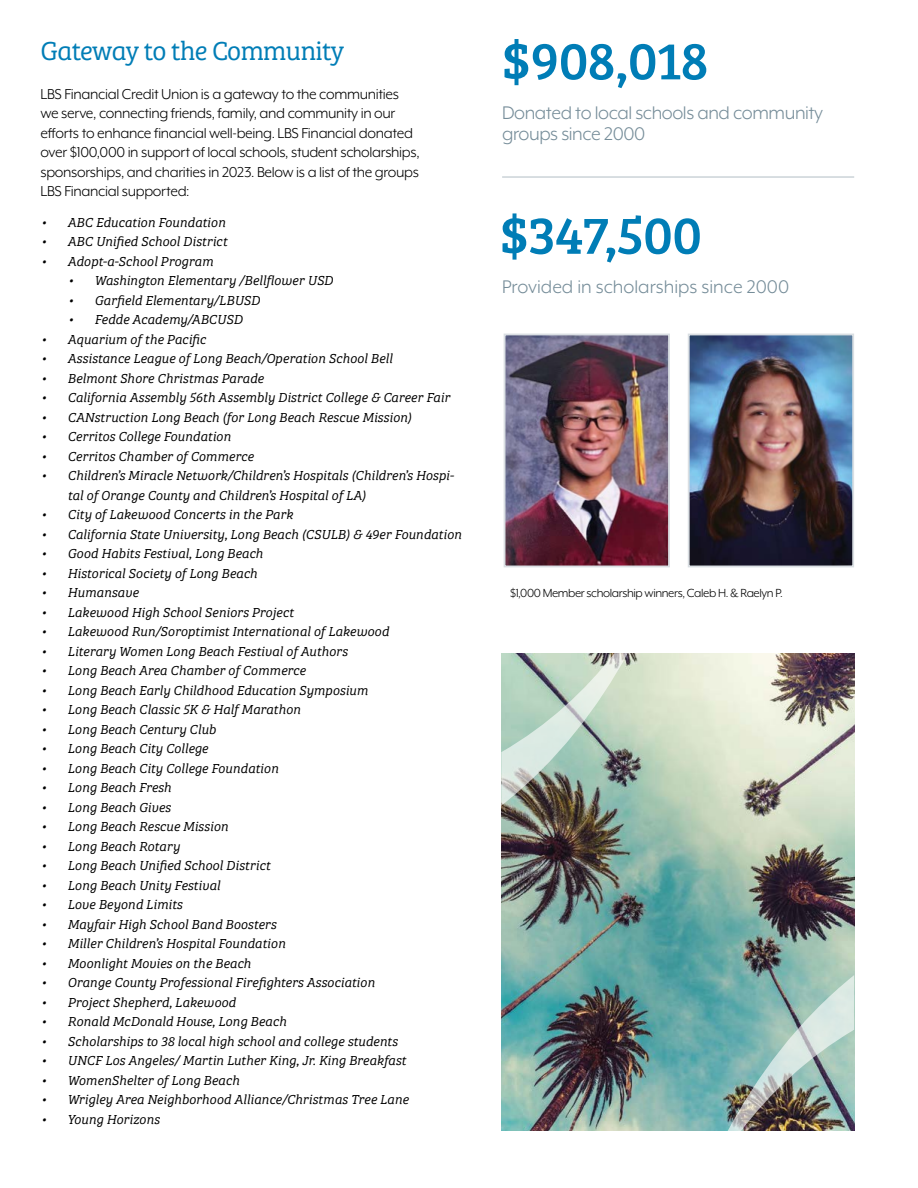
<style>
.page{position:relative;width:918px;height:1188px;background:#fff}
.page>*{position:absolute;margin:0;border:0;box-sizing:border-box;transform-origin:0 0}
.t1{font:54px "Bree Serif";color:#007db6}
.t2{font:27px "Bree Serif Lt";letter-spacing:-.025em;color:#007db6}
.t3{font:21px/21px "Mr Eaves XL Mod OT";letter-spacing:-.02em;color:#768d99}
.t4{font:21px "Mr Eaves XL Mod OT";color:#768d99}
.t5{font:16.5px/19.5px "Mr Eaves XL Mod OT";letter-spacing:-.02em;color:#000}
.t6{font:italic 13.5px/19.5px "Bree Serif Lt";color:#000}
.t7{font:13.5px "Mr Eaves XL Mod OT";letter-spacing:-.03em;color:#000}
</style>
<div class="page">
<img style="left:507px;top:337px;width:160px;height:227px">
<div style="left:504px;top:334px;width:166px;height:233px;border:2px solid #dadfe3"></div>
<img style="left:691px;top:337px;width:160px;height:227px">
<div style="left:688px;top:334px;width:166px;height:233px;border:2px solid #dadfe3"></div>
<hr style="left:502px;top:176px;width:352px;height:2px;background:#cbd3d8">
<img style="left:501px;top:653px;width:353px;height:478px">
<img style="left:501px;top:653px;width:127px;height:153px">
<img style="left:728px;top:975px;width:126px;height:156px">
<h2 class="t2" style="left:40px;top:31px;width:305px">Gateway to the Community</h2>
<p class="t5" style="left:40px;top:84px;width:381px">LBS Financial Credit Union is a gateway to the communities we serve, connecting friends, family, and community in our efforts to enhance financial well-being. LBS Financial donated over $100,000 in support of local schools, student scholarships, sponsorships, and charities in 2023. Below is a list of the groups LBS Financial supported:</p>
<p class="t6" style="left:40px;top:212px;width:186px">• ABC Education Foundation</p>
<p class="t6" style="left:40px;top:231px;width:188px">• ABC Unified School District</p>
<p class="t6" style="left:40px;top:251px;width:174px">• Adopt-a-School Program</p>
<p class="t6" style="left:68px;top:270px;width:267px">• Washington Elementary /Bellflower USD</p>
<p class="t6" style="left:68px;top:290px;width:194px">• Garfield Elementary/LBUSD</p>
<p class="t6" style="left:68px;top:309px;width:177px">• Fedde Academy/ABCUSD</p>
<p class="t6" style="left:40px;top:329px;width:167px">• Aquarium of the Pacific</p>
<p class="t6" style="left:40px;top:348px;width:354px">• Assistance League of Long Beach/Operation School Bell</p>
<p class="t6" style="left:40px;top:368px;width:225px">• Belmont Shore Christmas Parade</p>
<p class="t6" style="left:40px;top:387px;width:411px">• California Assembly 56th Assembly District College &amp; Career Fair</p>
<p class="t6" style="left:40px;top:407px;width:373px">• CANstruction Long Beach (for Long Beach Rescue Mission)</p>
<p class="t6" style="left:40px;top:426px;width:192px">• Cerritos College Foundation</p>
<p class="t6" style="left:40px;top:446px;width:215px">• Cerritos Chamber of Commerce</p>
<p class="t6" style="left:68px;top:465px;width:388px;text-indent:-27px">• Children’s Miracle Network/Children’s Hospitals (Children’s Hospi&shy;tal of Orange County and Children’s Hospital of LA)</p>
<p class="t6" style="left:40px;top:504px;width:254px">• City of Lakewood Concerts in the Park</p>
<p class="t6" style="left:40px;top:524px;width:423px">• California State University, Long Beach (CSULB) &amp; 49er Foundation</p>
<p class="t6" style="left:40px;top:543px;width:224px">• Good Habits Festival, Long Beach</p>
<p class="t6" style="left:40px;top:563px;width:218px">• Historical Society of Long Beach</p>
<p class="t6" style="left:40px;top:582px;width:100px">• Humansave</p>
<p class="t6" style="left:40px;top:602px;width:255px">• Lakewood High School Seniors Project</p>
<p class="t6" style="left:40px;top:621px;width:350px">• Lakewood Run/Soroptimist International of Lakewood</p>
<p class="t6" style="left:40px;top:641px;width:309px">• Literary Women Long Beach Festival of Authors</p>
<p class="t6" style="left:40px;top:660px;width:267px">• Long Beach Area Chamber of Commerce</p>
<p class="t6" style="left:40px;top:679px;width:329px">• Long Beach Early Childhood Education Symposium</p>
<p class="t6" style="left:40px;top:699px;width:262px">• Long Beach Classic 5K &amp; Half Marathon</p>
<p class="t6" style="left:40px;top:718px;width:177px">• Long Beach Century Club</p>
<p class="t6" style="left:40px;top:738px;width:169px">• Long Beach City College</p>
<p class="t6" style="left:40px;top:757px;width:240px">• Long Beach City College Foundation</p>
<p class="t6" style="left:40px;top:777px;width:132px">• Long Beach Fresh</p>
<p class="t6" style="left:40px;top:796px;width:132px">• Long Beach Gives</p>
<p class="t6" style="left:40px;top:816px;width:189px">• Long Beach Rescue Mission</p>
<p class="t6" style="left:40px;top:835px;width:141px">• Long Beach Rotary</p>
<p class="t6" style="left:40px;top:855px;width:231px">• Long Beach Unified School District</p>
<p class="t6" style="left:40px;top:874px;width:181px">• Long Beach Unity Festival</p>
<p class="t6" style="left:40px;top:894px;width:144px">• Love Beyond Limits</p>
<p class="t6" style="left:40px;top:913px;width:237px">• Mayfair High School Band Boosters</p>
<p class="t6" style="left:40px;top:933px;width:246px">• Miller Children’s Hospital Foundation</p>
<p class="t6" style="left:40px;top:952px;width:212px">• Moonlight Movies on the Beach</p>
<p class="t6" style="left:40px;top:972px;width:336px">• Orange County Professional Firefighters Association</p>
<p class="t6" style="left:40px;top:991px;width:197px">• Project Shepherd, Lakewood</p>
<p class="t6" style="left:40px;top:1011px;width:247px">• Ronald McDonald House, Long Beach</p>
<p class="t6" style="left:40px;top:1030px;width:359px">• Scholarships to 38 local high school and college students</p>
<p class="t6" style="left:40px;top:1050px;width:367px">• UNCF Los Angeles/ Martin Luther King, Jr. King Breakfast</p>
<p class="t6" style="left:40px;top:1069px;width:200px">• WomenShelter of Long Beach</p>
<p class="t6" style="left:40px;top:1089px;width:370px">• Wrigley Area Neighborhood Alliance/Christmas Tree Lane</p>
<p class="t6" style="left:40px;top:1108px;width:121px">• Young Horizons</p>
<p class="t1" style="left:502px;top:20px;width:207px">$908,018</p>
<p class="t3" style="left:502px;top:102px;width:322px">Donated to local schools and community groups since 2000</p>
<p class="t1" style="left:500px;top:195px;width:203px">$347,500</p>
<p class="t4" style="left:502px;top:276px;width:289px">Provided in scholarships since 2000</p>
<p class="t7" style="left:510px;top:586px;width:274px">$1,000 Member scholarship winners, Caleb H. &amp; Raelyn P.</p>
</div>
